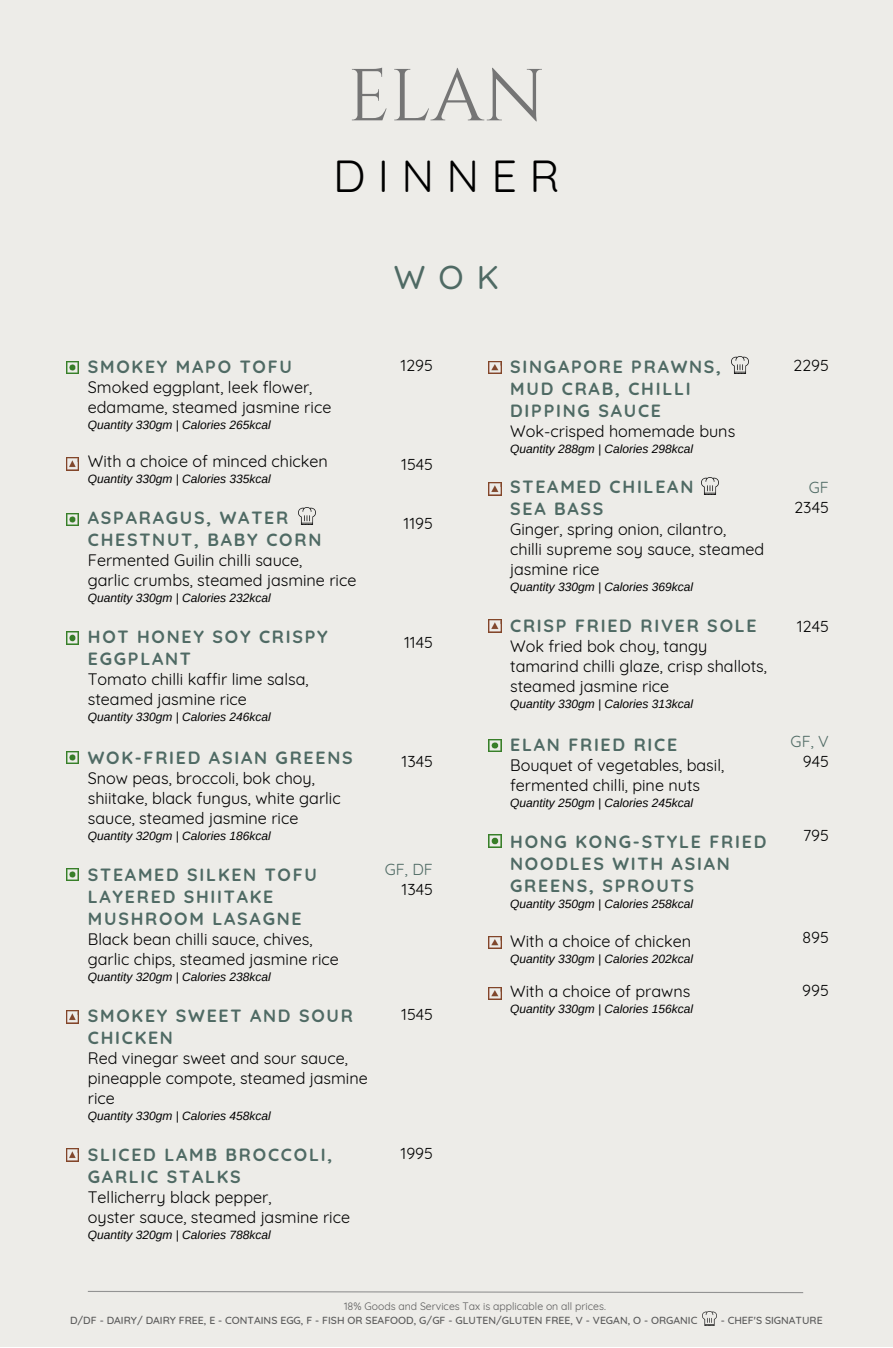
<style>
.page{position:relative;width:893px;height:1348px;background:#fff}
.page>*{position:absolute;margin:0;border:0;box-sizing:border-box;transform-origin:0 0}
.t1{font:73.5px "Cinzel";color:#757575}
.t2{font:45px "Quicksand";letter-spacing:.275em;color:#000}
.t3{font:500 33px "Quicksand";color:#4f6a64}
.t4{font:700 17.7px/22px "Quicksand";letter-spacing:.1em;color:#4f6a64}
.t5{font:16.2px/20px "Quicksand";color:#000}
.t6{font:15.9px "Quicksand";color:#000}
.t7{font:15.9px "Quicksand";color:#4f6a64}
.t8{font:italic 12px "Arimo";color:#000}
.t9{font:500 10.5px "Quicksand";color:#5a5a5a}
.t10{font:10.5px "Quicksand";color:#5a5a5a}
</style>
<div class="page">
<div style="left:0;top:0;width:892px;height:1347px;background:#edece8"></div>
<svg style="left:489px;top:987px;width:12px;height:12px"></svg>
<svg style="left:489px;top:936px;width:12px;height:12px"></svg>
<svg style="left:489px;top:620px;width:12px;height:12px"></svg>
<svg style="left:489px;top:483px;width:12px;height:12px"></svg>
<svg style="left:489px;top:361px;width:12px;height:12px"></svg>
<svg style="left:66px;top:361px;width:12px;height:12px"></svg>
<svg style="left:66px;top:513px;width:12px;height:13px"></svg>
<svg style="left:66px;top:632px;width:12px;height:12px"></svg>
<svg style="left:66px;top:751px;width:12px;height:13px"></svg>
<svg style="left:66px;top:868px;width:12px;height:13px"></svg>
<svg style="left:66px;top:1011px;width:12px;height:12px"></svg>
<svg style="left:66px;top:458px;width:12px;height:12px"></svg>
<svg style="left:66px;top:1149px;width:12px;height:12px"></svg>
<svg style="left:489px;top:739px;width:12px;height:13px"></svg>
<svg style="left:489px;top:835px;width:12px;height:12px"></svg>
<svg style="left:87px;top:1290px;width:717px;height:3px"></svg>
<img style="left:702px;top:1311px;width:15px;height:15px">
<img style="left:731px;top:356px;width:17px;height:17px">
<img style="left:701px;top:477px;width:17px;height:17px">
<img style="left:298px;top:508px;width:17px;height:17px">
<p class="t1" style="left:347px;top:49px;width:199px">ELAN</p>
<p class="t2" style="left:333px;top:147px;width:228px">DINNER</p>
<p class="t3" style="left:394px;top:256px;width:106px">WOK</p>
<p class="t4" style="left:88px;top:355px;width:205px">SMOKEY MAPO TOFU</p>
<p class="t5" style="left:88px;top:376px;width:245px">Smoked eggplant, leek flower, edamame, steamed jasmine rice</p>
<p class="t8" style="left:88px;top:418px;width:184px">Quantity 330gm | Calories 265kcal</p>
<p class="t5" style="left:88px;top:451px;width:241px">With a choice of minced chicken</p>
<p class="t8" style="left:88px;top:473px;width:184px">Quantity 330gm | Calories 335kcal</p>
<p class="t4" style="left:88px;top:507px;width:235px">ASPARAGUS, WATER<br>CHESTNUT, BABY CORN</p>
<p class="t5" style="left:88px;top:550px;width:216px">Fermented Guilin chilli sauce,</p>
<p class="t5" style="left:88px;top:570px;width:270px">garlic crumbs, steamed jasmine rice</p>
<p class="t8" style="left:88px;top:591px;width:184px">Quantity 330gm | Calories 232kcal</p>
<p class="t4" style="left:88px;top:626px;width:241px">HOT HONEY SOY CRISPY<br>EGGPLANT</p>
<p class="t5" style="left:88px;top:669px;width:222px">Tomato chilli kaffir lime salsa, steamed jasmine rice</p>
<p class="t8" style="left:88px;top:710px;width:184px">Quantity 330gm | Calories 246kcal</p>
<p class="t4" style="left:88px;top:747px;width:266px">WOK-FRIED ASIAN GREENS</p>
<p class="t5" style="left:88px;top:768px;width:254px">Snow peas, broccoli, bok choy, shiitake, black fungus, white garlic sauce, steamed jasmine rice</p>
<p class="t8" style="left:88px;top:829px;width:184px">Quantity 320gm | Calories 186kcal</p>
<p class="t4" style="left:88px;top:863px;width:231px">STEAMED SILKEN TOFU<br>LAYERED SHIITAKE<br>MUSHROOM LASAGNE</p>
<p class="t5" style="left:88px;top:929px;width:226px">Black bean chilli sauce, chives,</p>
<p class="t5" style="left:88px;top:949px;width:252px">garlic chips, steamed jasmine rice</p>
<p class="t8" style="left:88px;top:970px;width:184px">Quantity 320gm | Calories 238kcal</p>
<p class="t4" style="left:88px;top:1004px;width:267px">SMOKEY SWEET AND SOUR<br>CHICKEN</p>
<p class="t5" style="left:88px;top:1048px;width:261px">Red vinegar sweet and sour sauce,</p>
<p class="t5" style="left:88px;top:1068px;width:281px">pineapple compote, steamed jasmine rice</p>
<p class="t8" style="left:88px;top:1109px;width:184px">Quantity 330gm | Calories 458kcal</p>
<p class="t4" style="left:88px;top:1143px;width:246px">SLICED LAMB BROCCOLI,<br>GARLIC STALKS</p>
<p class="t5" style="left:88px;top:1187px;width:185px">Tellicherry black pepper,</p>
<p class="t5" style="left:88px;top:1207px;width:264px">oyster sauce, steamed jasmine rice</p>
<p class="t8" style="left:88px;top:1228px;width:184px">Quantity 320gm | Calories 788kcal</p>
<p class="t6" style="left:400px;top:355px;width:34px">1295</p>
<p class="t6" style="left:401px;top:454px;width:33px">1545</p>
<p class="t6" style="left:403px;top:513px;width:31px">1195</p>
<p class="t6" style="left:404px;top:632px;width:30px">1145</p>
<p class="t6" style="left:401px;top:751px;width:33px">1345</p>
<p class="t7" style="left:385px;top:859px;width:50px">GF, DF</p>
<p class="t6" style="left:401px;top:879px;width:33px">1345</p>
<p class="t6" style="left:401px;top:1004px;width:33px">1545</p>
<p class="t6" style="left:400px;top:1143px;width:34px">1995</p>
<p class="t4" style="left:510px;top:355px;width:212px">SINGAPORE PRAWNS,<br>MUD CRAB, CHILLI<br>DIPPING SAUCE</p>
<p class="t5" style="left:510px;top:420px;width:226px">Wok-crisped homemade buns</p>
<p class="t8" style="left:510px;top:442px;width:184px">Quantity 288gm | Calories 298kcal</p>
<p class="t4" style="left:510px;top:476px;width:185px">STEAMED CHILEAN</p>
<p class="t4" style="left:510px;top:498px;width:95px">SEA BASS</p>
<p class="t5" style="left:510px;top:519px;width:217px">Ginger, spring onion, cilantro,</p>
<p class="t5" style="left:510px;top:539px;width:255px">chilli supreme soy sauce, steamed jasmine rice</p>
<p class="t8" style="left:510px;top:580px;width:184px">Quantity 330gm | Calories 369kcal</p>
<p class="t4" style="left:510px;top:615px;width:248px">CRISP FRIED RIVER SOLE</p>
<p class="t5" style="left:510px;top:636px;width:258px">Wok fried bok choy, tangy tamarind chilli glaze, crisp shallots,</p>
<p class="t5" style="left:510px;top:676px;width:161px">steamed jasmine rice</p>
<p class="t8" style="left:510px;top:697px;width:184px">Quantity 330gm | Calories 313kcal</p>
<p class="t4" style="left:510px;top:734px;width:168px">ELAN FRIED RICE</p>
<p class="t5" style="left:510px;top:755px;width:215px">Bouquet of vegetables, basil, fermented chilli, pine nuts</p>
<p class="t8" style="left:510px;top:796px;width:184px">Quantity 250gm | Calories 245kcal</p>
<p class="t4" style="left:510px;top:830px;width:258px">HONG KONG-STYLE FRIED<br>NOODLES WITH ASIAN<br>GREENS, SPROUTS</p>
<p class="t8" style="left:510px;top:897px;width:184px">Quantity 350gm | Calories 258kcal</p>
<p class="t5" style="left:510px;top:931px;width:182px">With a choice of chicken</p>
<p class="t8" style="left:510px;top:952px;width:184px">Quantity 330gm | Calories 202kcal</p>
<p class="t5" style="left:510px;top:981px;width:182px">With a choice of prawns</p>
<p class="t8" style="left:510px;top:1002px;width:184px">Quantity 330gm | Calories 156kcal</p>
<p class="t10" style="left:344px;top:1299px;width:263px">18% Goods and Services Tax is applicable on all prices.</p>
<p class="t6" style="left:793px;top:355px;width:37px">2295</p>
<p class="t7" style="left:808px;top:477px;width:22px">GF</p>
<p class="t6" style="left:794px;top:497px;width:36px">2345</p>
<p class="t6" style="left:796px;top:616px;width:33px">1245</p>
<p class="t7" style="left:790px;top:731px;width:40px">GF, V</p>
<p class="t6" style="left:802px;top:751px;width:27px">945</p>
<p class="t6" style="left:803px;top:825px;width:27px">795</p>
<p class="t6" style="left:802px;top:926px;width:28px">895</p>
<p class="t6" style="left:802px;top:980px;width:28px">995</p>
<p class="t9" style="left:70px;top:1313px;width:629px">D/DF - DAIRY/ DAIRY FREE, E - CONTAINS EGG, F - FISH OR SEAFOOD, G/GF - GLUTEN/GLUTEN FREE, V - VEGAN, O - ORGANIC</p>
<p class="t9" style="left:720px;top:1313px;width:103px">- CHEF'S SIGNATURE</p>
</div>
